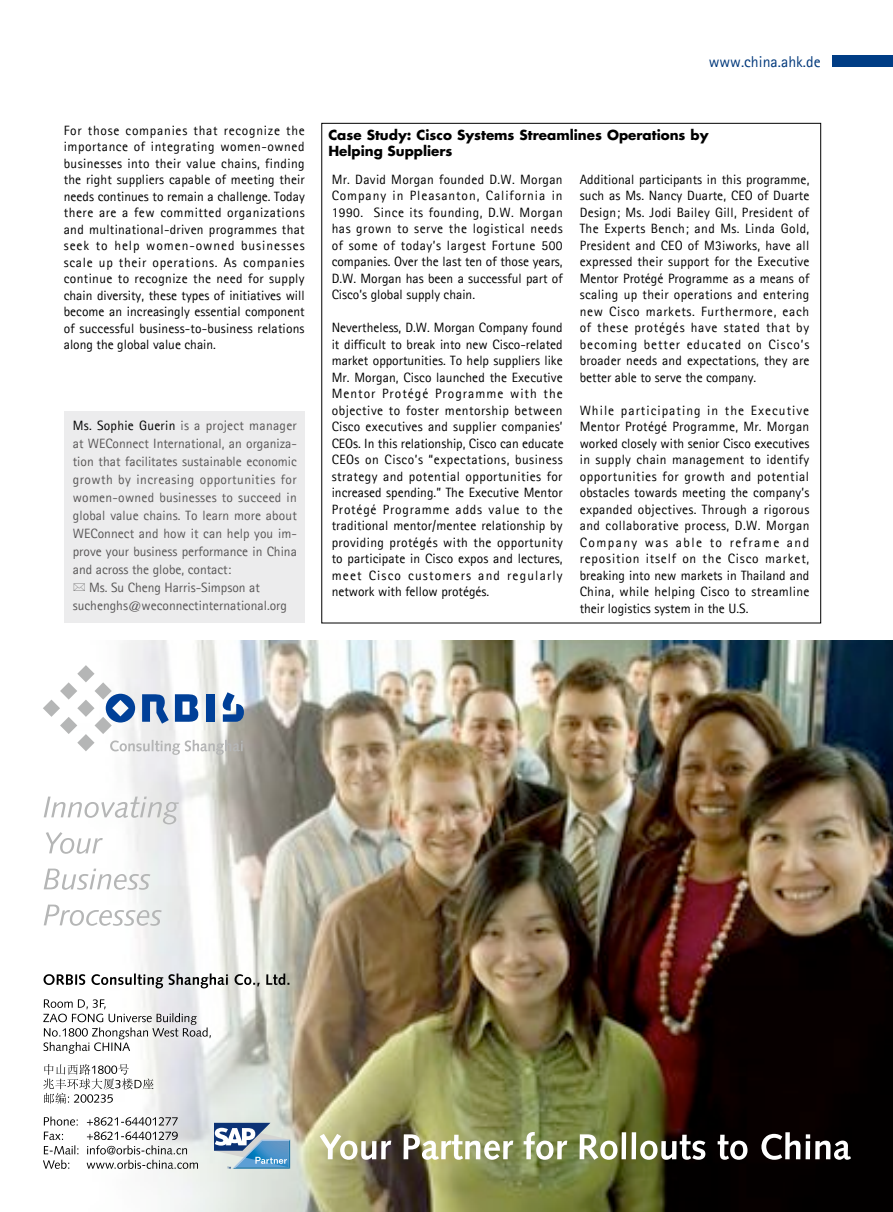
<style>
.page{position:relative;width:893px;height:1212px;background:#fff}
.page>*{position:absolute;margin:0;border:0;box-sizing:border-box;transform-origin:0 0}
.t1{font:15.75px "Agfa Rotis Sans Serif";color:#00387b}
.t2{font:13.5px/16.5px "Agfa Rotis Sans Serif";color:#000;text-align:justify}
.t3{font:13.5px "Agfa Rotis Sans Serif";color:#595757}
.t4{font:13.5px "Agfa Rotis Sans Serif";letter-spacing:.02em;color:#595757}
.t5{font:700 13.5px/16.5px "Futura";color:#000}
.t6{font:13.5px "Agfa Rotis Sans Serif";letter-spacing:.035em;color:#595757}
.s1{color:#000}
</style>
<div class="page">
<div style="left:833px;top:55px;width:59px;height:12px;background:#003d85"></div>
<div style="left:64px;top:411px;width:241px;height:212px;background:#e6e6e7"></div>
<img style="left:43px;top:640px;width:849px;height:572px">
<svg style="left:43px;top:1160px;width:155px;height:9px"></svg>
<svg style="left:44px;top:1116px;width:143px;height:38px"></svg>
<svg style="left:43px;top:1064px;width:111px;height:40px"></svg>
<svg style="left:43px;top:999px;width:168px;height:55px"></svg>
<svg style="left:44px;top:973px;width:245px;height:15px"></svg>
<svg style="left:43px;top:665px;width:201px;height:90px"></svg>
<svg style="left:214px;top:1123px;width:76px;height:46px;background:#87a8c5"></svg>
<svg style="left:320px;top:1132px;width:531px;height:28px"></svg>
<svg style="left:44px;top:904px;width:118px;height:22px"></svg>
<svg style="left:44px;top:868px;width:106px;height:22px"></svg>
<svg style="left:46px;top:832px;width:57px;height:22px"></svg>
<svg style="left:44px;top:796px;width:135px;height:28px"></svg>
<p class="t2" style="left:64px;top:122px;width:243px">For those companies that recognize the importance of integrating women-owned businesses into their value chains, finding the right suppliers capable of meeting their needs continues to remain a challenge. Today there are a few committed organizations and multinational-driven programmes that seek to help women-owned businesses scale up their operations. As companies continue to recognize the need for supply chain diversity, these types of initiatives will become an increasingly essential component of successful business-to-business relations along the global value chain.</p>
<p class="t4" style="left:73px;top:417px;width:226px"><span class="s1">Ms. Sophie Guerin</span> is a project manager</p>
<p class="t3" style="left:73px;top:435px;width:226px">at WEConnect International, an organiza-</p>
<p class="t3" style="left:73px;top:453px;width:226px">tion that facilitates sustainable economic</p>
<p class="t6" style="left:73px;top:471px;width:225px">growth by increasing opportunities for</p>
<p class="t4" style="left:73px;top:489px;width:225px">women-owned businesses to succeed in</p>
<p class="t3" style="left:73px;top:507px;width:226px">global value chains. To learn more about</p>
<p class="t3" style="left:73px;top:525px;width:226px">WEConnect and how it can help you im-</p>
<p class="t3" style="left:73px;top:543px;width:226px">prove your business performance in China</p>
<p class="t3" style="left:73px;top:561px;width:160px">and across the globe, contact:</p>
<p class="t3" style="left:89px;top:579px;width:172px">Ms. Su Cheng Harris-Simpson at</p>
<p class="t3" style="left:73px;top:597px;width:216px">suchenghs@weconnectinternational.org</p>
<p class="t1" style="left:709px;top:52px;width:113px">www.china.ahk.de</p>
<p class="t5" style="left:328px;top:126px;width:382px">Case Study: Cisco Systems Streamlines Operations by<br>Helping Suppliers</p>
<p class="t2" style="left:332px;top:171px;width:233px">Mr. David Morgan founded D.W. Morgan Company in Pleasanton, California in 1990. Since its founding, D.W. Morgan has grown to serve the logistical needs of some of today’s largest Fortune 500 companies. Over the last ten of those years, D.W. Morgan has been a successful part of Cisco’s global supply chain.</p>
<p class="t2" style="left:332px;top:319px;width:234px">Nevertheless, D.W. Morgan Company found it difficult to break into new Cisco-related market opportunities. To help suppliers like Mr. Morgan, Cisco launched the Executive Mentor Protégé Programme with the objective to foster mentorship between Cisco executives and supplier companies’ CEOs. In this relationship, Cisco can educate CEOs on Cisco’s “expectations, business strategy and potential opportunities for increased spending.” The Executive Mentor Protégé Programme adds value to the traditional mentor/mentee relationship by providing protégés with the opportunity to participate in Cisco expos and lectures, meet Cisco customers and regularly network with fellow protégés.</p>
<p class="t2" style="left:580px;top:171px;width:231px">Additional participants in this programme, such as Ms. Nancy Duarte, CEO of Duarte Design; Ms. Jodi Bailey Gill, President of The Experts Bench; and Ms. Linda Gold, President and CEO of M3iworks, have all expressed their support for the Executive Mentor Protégé Programme as a means of scaling up their operations and entering new Cisco markets. Furthermore, each of these protégés have stated that by becoming better educated on Cisco’s broader needs and expectations, they are better able to serve the company.</p>
<p class="t2" style="left:580px;top:402px;width:231px">While participating in the Executive Mentor Protégé Programme, Mr. Morgan worked closely with senior Cisco executives in supply chain management to identify opportunities for growth and potential obstacles towards meeting the company’s expanded objectives. Through a rigorous and collaborative process, D.W. Morgan Company was able to reframe and reposition itself on the Cisco market, breaking into new markets in Thailand and China, while helping Cisco to streamline their logistics system in the U.S.</p>
</div>
